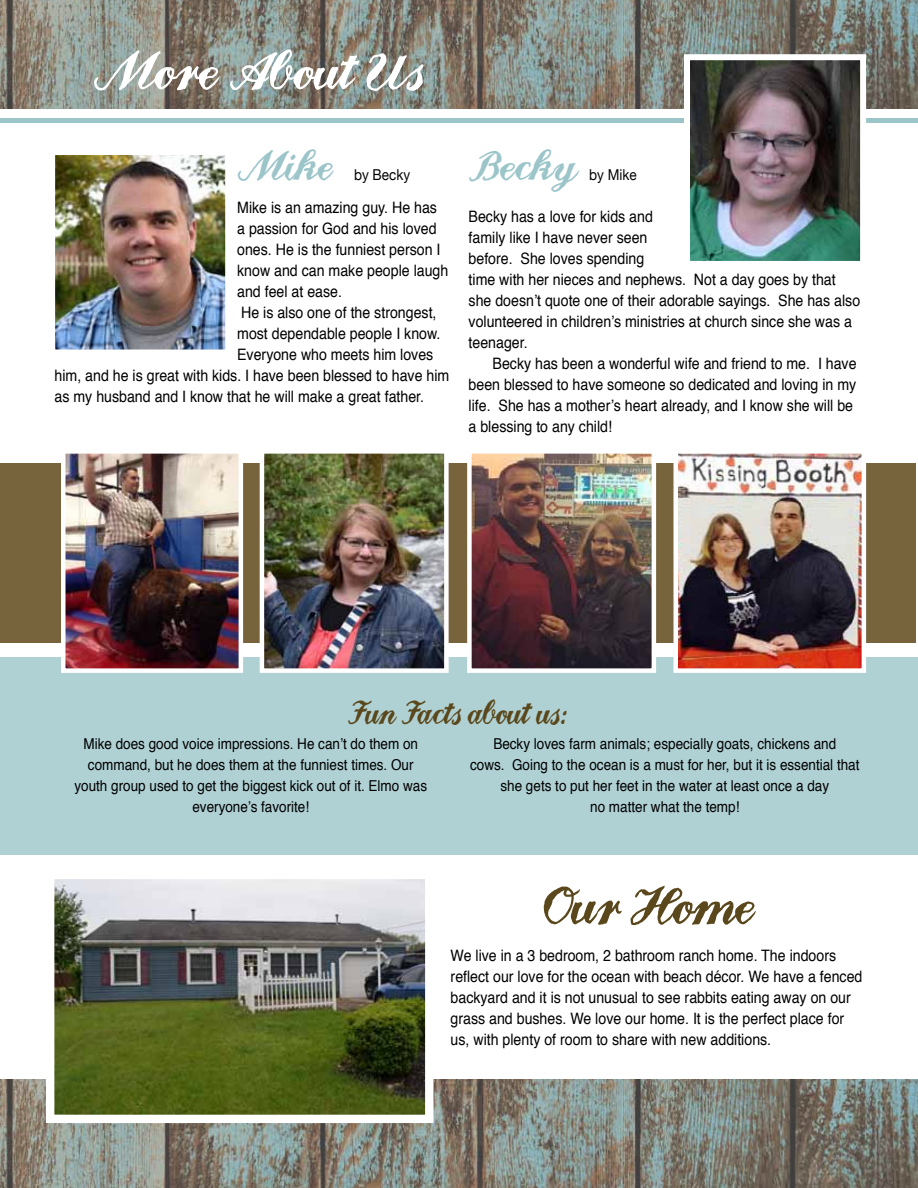
<style>
.page{position:relative;width:918px;height:1188px;background:#fff}
.page>*{position:absolute;margin:0;border:0;box-sizing:border-box;transform-origin:0 0}
.t1{font:58.5px "Landliebe";color:#fff}
.t2{font:58.5px "Landliebe";color:#5a481c}
.t3{font:45px "Landliebe";color:#9cc5ca}
.t4{font:36px "Landliebe";color:#5a481c;scale:.9 1}
.t5{font:15.75px/21px "Helvetica";color:#000;scale:.9 1}
.t6{font:15px/21px "Helvetica";color:#000;text-align:center;scale:.9 1}
.t7{font:15px "Helvetica Neue";color:#000;scale:.9 1}
</style>
<div class="page">
<div style="left:0;top:657px;width:918px;height:197px;background:#b0d1d4"></div>
<div style="left:0;top:463px;width:916px;height:180px;background:#77643d"></div>
<img style="left:0;top:0;width:918px;height:108px">
<div style="left:0;top:118px;width:918px;height:5px;background:#9cc5ca"></div>
<img style="left:691px;top:61px;width:168px;height:199px">
<div style="left:684px;top:54px;width:182px;height:213px;border:6px solid #fff"></div>
<img style="left:57px;top:157px;width:167px;height:191px">
<div style="left:54px;top:154px;width:173px;height:197px;border:2px solid #fff"></div>
<img style="left:66px;top:454px;width:172px;height:214px">
<div style="left:61px;top:449px;width:182px;height:224px;border:4px solid #fff"></div>
<img style="left:265px;top:454px;width:179px;height:214px">
<div style="left:260px;top:449px;width:189px;height:224px;border:4px solid #fff"></div>
<img style="left:472px;top:454px;width:179px;height:214px">
<div style="left:467px;top:449px;width:189px;height:224px;border:4px solid #fff"></div>
<img style="left:679px;top:454px;width:182px;height:214px">
<div style="left:674px;top:449px;width:192px;height:224px;border:4px solid #fff"></div>
<img style="left:0;top:1080px;width:918px;height:108px">
<img style="left:55px;top:880px;width:369px;height:234px">
<div style="left:46px;top:871px;width:387px;height:252px;border:8px solid #fff"></div>
<h1 class="t1" style="left:93px;top:46px;width:331px">More About U s</h1>
<h2 class="t3" style="left:237px;top:147px;width:97px">Mike</h2>
<p class="t7" style="left:354px;top:164px;width:64px">by Becky</p>
<p class="t5" style="left:237px;top:198px;width:224px">Mike is an amazing guy. He has</p>
<p class="t5" style="left:237px;top:219px;width:223px">a passion for God and his loved</p>
<p class="t5" style="left:237px;top:240px;width:227px">ones. He is the funniest person I</p>
<p class="t5" style="left:237px;top:261px;width:236px">know and can make people laugh</p>
<p class="t5" style="left:237px;top:282px;width:118px">and feel at ease.</p>
<p class="t5" style="left:241px;top:303px;width:219px">He is also one of the strongest,</p>
<p class="t5" style="left:237px;top:324px;width:227px">most dependable people I know.</p>
<p class="t5" style="left:237px;top:345px;width:219px">Everyone who meets him loves</p>
<p class="t5" style="left:55px;top:366px;width:440px">him, and he is great with kids. I have been blessed to have him</p>
<p class="t5" style="left:55px;top:387px;width:412px">as my husband and I know that he will make a great father.</p>
<h2 class="t3" style="left:469px;top:147px;width:109px">Becky</h2>
<p class="t7" style="left:589px;top:164px;width:54px">by Mike</p>
<p class="t5" style="left:469px;top:207px;width:437px">Becky has a love for kids and<br>family like I have never seen<br>before. She loves spending<br>time with her nieces and nephews. Not a day goes by that she doesn’t quote one of their adorable sayings. She has also volunteered in children’s ministries at church since she was a teenager.</p>
<p class="t5" style="left:469px;top:354px;width:433px;text-indent:24px">Becky has been a wonderful wife and friend to me. I have been blessed to have someone so dedicated and loving in my life. She has a mother’s heart already, and I know she will be a blessing to any child!</p>
<h3 class="t4" style="left:348px;top:697px;width:246px">Fun Facts about us:</h3>
<p class="t6" style="left:74px;top:734px;width:393px">Mike does good voice impressions. He can’t do them on command, but he does them at the funniest times. Our youth group used to get the biggest kick out of it. Elmo was everyone’s favorite!</p>
<p class="t6" style="left:470px;top:734px;width:434px">Becky loves farm animals; especially goats, chickens and<br>cows. Going to the ocean is a must for her, but it is essential that she gets to put her feet in the water at least once a day<br>no matter what the temp!</p>
<h1 class="t2" style="left:542px;top:881px;width:213px">Our Home</h1>
<p class="t5" style="left:451px;top:945px;width:459px">We live in a 3 bedroom, 2 bathroom ranch home. The indoors reflect our love for the ocean with beach décor. We have a fenced backyard and it is not unusual to see rabbits eating away on our grass and bushes. We love our home. It is the perfect place for us, with plenty of room to share with new additions.</p>
</div>
